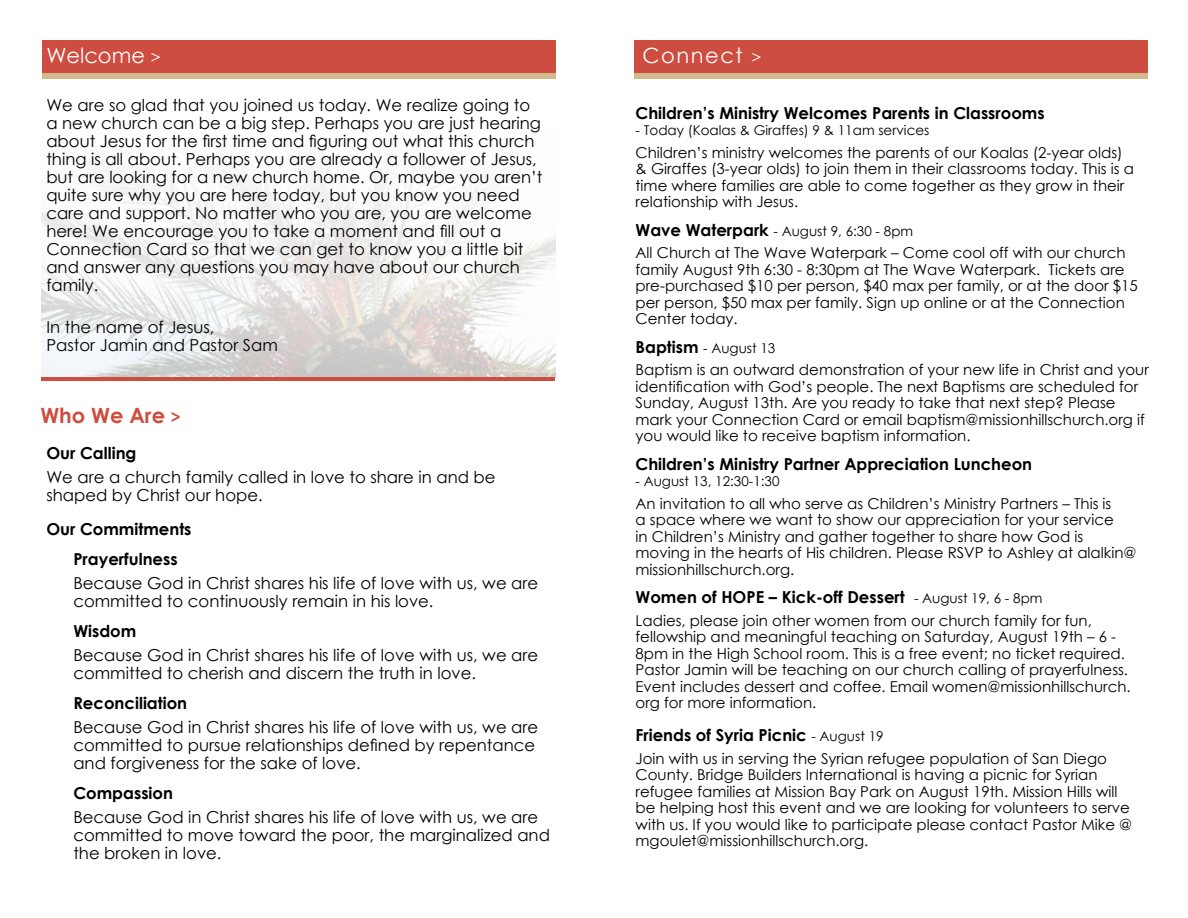
<style>
.page{position:relative;width:1188px;height:918px;background:#fff}
.page>*{position:absolute;margin:0;border:0;box-sizing:border-box;transform-origin:0 0}
.t1{font:700 21px "Century Gothic";color:#ce4d3f}
.t2{font:21px "Century Gothic";color:#fff}
.t3{font:21px "Century Gothic";letter-spacing:.075em;color:#fff}
.t4{font:16.5px/18px "Century Gothic";color:#000}
.t5{font:700 16.5px "Century Gothic";color:#000}
.t6{font:700 16.5px/30px "Century Gothic";color:#000101}
.t7{font:15px/16.5px "Century Gothic";color:#000}
.t8{font:13.5px "Century Gothic";color:#000}
.s1{font-size:16.5px}
.s2{font-weight:700;font-size:16.5px}
.s3{font-weight:400;font-size:13.5px}
</style>
<div class="page">
<img style="left:42px;top:168px;width:513px;height:209px">
<div style="left:42px;top:51px;width:513px;height:28px;background:#d0bb8c"></div>
<div style="left:42px;top:41px;width:513px;height:32px;background:#cd4d40"></div>
<div style="left:634px;top:51px;width:513px;height:28px;background:#d0bb8c"></div>
<div style="left:634px;top:41px;width:513px;height:32px;background:#cd4d40"></div>
<hr style="left:41px;top:377px;width:513px;height:4px;background:#cd4d40">
<h1 class="t2" style="left:46px;top:41px;width:116px">Welcome <span class="s1">&gt;</span></h1>
<p class="t4" style="left:46px;top:96px;width:498px">We are so glad that you joined us today. We realize going to a new church can be a big step. Perhaps you are just hearing about Jesus for the first time and figuring out what this church thing is all about. Perhaps you are already a follower of Jesus, but are looking for a new church home. Or, maybe you aren’t quite sure why you are here today, but you know you need care and support. No matter who you are, you are welcome here! We encourage you to take a moment and fill out a Connection Card so that we can get to know you a little bit and answer any questions you may have about our church family.</p>
<p class="t4" style="left:46px;top:318px;width:233px">In the name of Jesus,<br>Pastor Jamin and Pastor Sam</p>
<h1 class="t1" style="left:40px;top:399px;width:142px">Who We Are <span class="s1">&gt;</span></h1>
<p class="t6" style="left:46px;top:437px;width:92px">Our Calling</p>
<p class="t4" style="left:46px;top:467px;width:451px">We are a church family called in love to share in and be shaped by Christ our hope.</p>
<p class="t6" style="left:73px;top:513px;width:120px;text-indent:-27px">Our Commitments<br>Prayerfulness</p>
<p class="t4" style="left:73px;top:574px;width:466px">Because God in Christ shares his life of love with us, we are committed to continuously remain in his love.</p>
<p class="t6" style="left:73px;top:615px;width:65px">Wisdom</p>
<p class="t4" style="left:73px;top:646px;width:466px">Because God in Christ shares his life of love with us, we are committed to cherish and discern the truth in love.</p>
<p class="t6" style="left:73px;top:687px;width:115px">Reconciliation</p>
<p class="t4" style="left:73px;top:718px;width:466px">Because God in Christ shares his life of love with us, we are committed to pursue relationships defined by repentance and forgiveness for the sake of love.</p>
<p class="t6" style="left:73px;top:777px;width:101px">Compassion</p>
<p class="t4" style="left:73px;top:808px;width:478px">Because God in Christ shares his life of love with us, we are committed to move toward the poor, the marginalized and the broken in love.</p>
<h1 class="t3" style="left:642px;top:41px;width:121px">Connect <span class="s1">&gt;</span></h1>
<p class="t5" style="left:636px;top:100px;width:411px">Children’s Ministry Welcomes Parents in Classrooms</p>
<p class="t8" style="left:636px;top:121px;width:295px">- Today (Koalas &amp; Giraffes) 9 &amp; 11am services</p>
<p class="t7" style="left:636px;top:144px;width:500px">Children’s ministry welcomes the parents of our Koalas (2-year olds) &amp; Giraffes (3-year olds) to join them in their classrooms today. This is a time where families are able to come together as they grow in their relationship with Jesus.</p>
<p class="t5" style="left:636px;top:217px;width:135px">Wave Waterpark</p>
<p class="t8" style="left:773px;top:221px;width:141px">- August 9, 6:30 - 8pm</p>
<p class="t7" style="left:636px;top:244px;width:504px">All Church at The Wave Waterpark – Come cool off with our church family August 9th 6:30 - 8:30pm at The Wave Waterpark. Tickets are pre-purchased $10 per person, $40 max per family, or at the door $15 per person, $50 max per family. Sign up online or at the Connection Center today.</p>
<p class="t8" style="left:636px;top:338px;width:141px"><span class="s2">Baptism</span> - August 13</p>
<p class="t7" style="left:636px;top:361px;width:515px">Baptism is an outward demonstration of your new life in Christ and your identification with God’s people. The next Baptisms are scheduled for Sunday, August 13th. Are you ready to take that next step? Please mark your Connection Card or email baptism@missionhillschurch.org if you would like to receive baptism information.</p>
<p class="t5" style="left:636px;top:451px;width:398px">Children’s Ministry Partner Appreciation Luncheon</p>
<p class="t8" style="left:636px;top:472px;width:146px">- August 13, 12:30-1:30</p>
<p class="t7" style="left:636px;top:495px;width:503px">An invitation to all who serve as Children’s Ministry Partners – This is<br>a space where we want to show our appreciation for your service<br>in Children’s Ministry and gather together to share how God is moving in the hearts of His children. Please RSVP to Ashley at alalkin@ missionhillschurch.org.</p>
<p class="t5" style="left:636px;top:585px;width:271px">Women of HOPE – Kick-off Dessert</p>
<p class="t8" style="left:914px;top:589px;width:130px">- August 19, 6 - 8pm</p>
<p class="t7" style="left:636px;top:612px;width:497px">Ladies, please join other women from our church family for fun, fellowship and meaningful teaching on Saturday, August 19th – 6 - 8pm in the High School room. This is a free event; no ticket required.<br>Pastor Jamin will be teaching on our church calling of prayerfulness.<br>Event includes dessert and coffee. Email women@missionhillschurch. org for more information.</p>
<p class="t5" style="left:636px;top:723px;width:250px">Friends of Syria Picnic <span class="s3">- August 19</span></p>
<p class="t7" style="left:636px;top:750px;width:498px">Join with us in serving the Syrian refugee population of San Diego County. Bridge Builders International is having a picnic for Syrian refugee families at Mission Bay Park on August 19th. Mission Hills will be helping host this event and we are looking for volunteers to serve with us. If you would like to participate please contact Pastor Mike @ mgoulet@missionhillschurch.org.</p>
</div>
